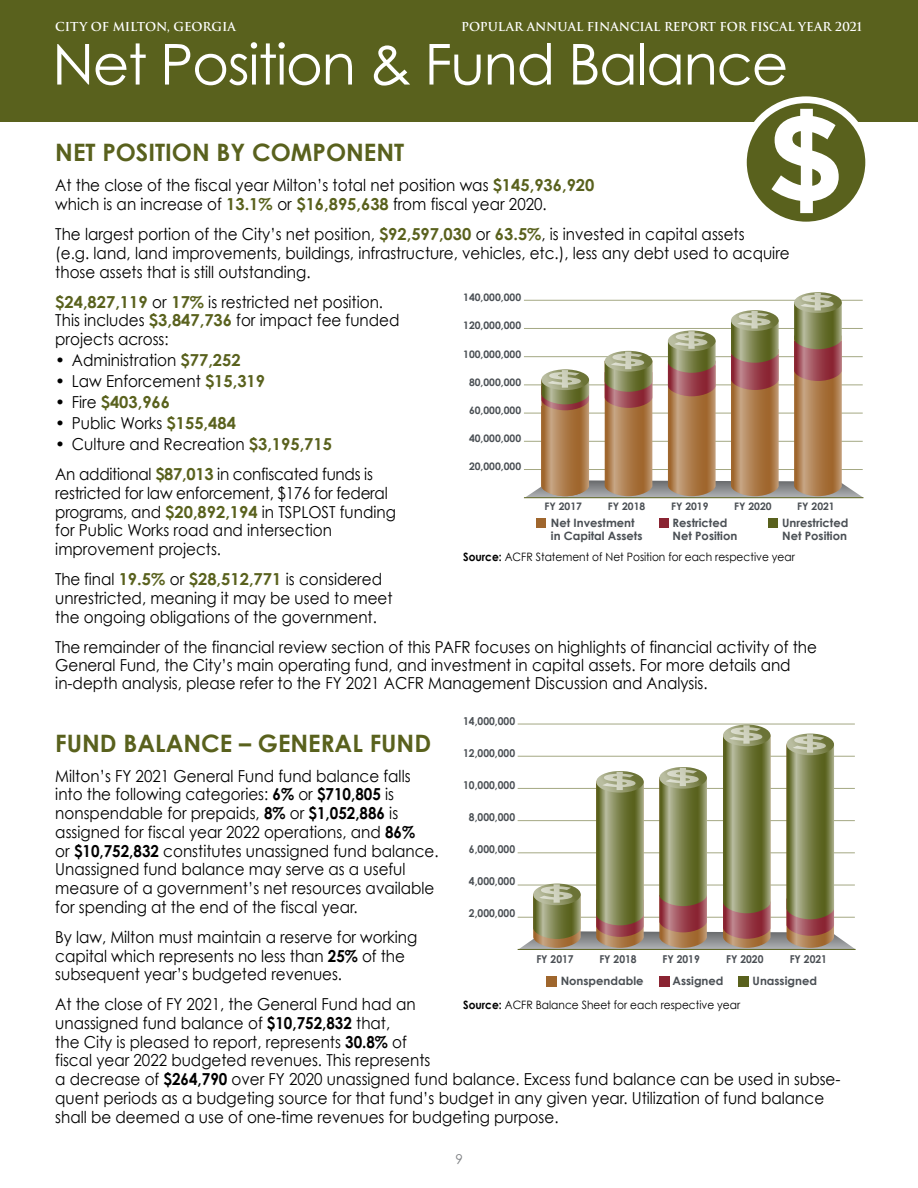
<style>
.page{position:relative;width:918px;height:1188px;background:#fff}
.page>*{position:absolute;margin:0;border:0;box-sizing:border-box;transform-origin:0 0}
.t1{font:56.4px "Century Gothic";letter-spacing:-.025em;color:#fff}
.t2{font:700 24px "Century Gothic";color:#59611d}
.t3{font:16.5px/18.8px "Century Gothic";color:#000;scale:.92 1}
.t4{font:16.5px/30px "Century Gothic";letter-spacing:-.02em;color:#000}
.t5{font:16.5px "Century Gothic";color:#000}
.t6{font:700 16.5px "Century Gothic";color:#59611d}
.t7{font:13.5px "Century Gothic";color:#808285}
.t8{font:600 12px "Trajan Pro 3";letter-spacing:-.005em;color:#fff}
.t9{font:700 11.55px "Century Gothic";color:#4a4f54}
.t10{font:11.55px "Century Gothic";color:#000;scale:.92 1}
.t11{font:700 10.8px "Century Gothic";color:#4a4f54;scale:.95 1}
.t12{font:700 10.35px "Century Gothic";color:#4a4f54}
.s1{font-weight:700;color:#59611d}
.s2{font-weight:400;color:#000}
.s3{font-weight:700}
</style>
<div class="page">
<div style="left:0;top:0;width:918px;height:121px;background:#59611d"></div>
<div style="left:536px;top:518px;width:10px;height:10px;background:#9f662d"></div>
<div style="left:659px;top:518px;width:10px;height:10px;background:#8a2432"></div>
<div style="left:768px;top:518px;width:10px;height:10px;background:#59611d"></div>
<hr style="left:524px;top:469px;width:339px;height:1px;background:#a4a883">
<hr style="left:524px;top:441px;width:339px;height:1px;background:#a4a883">
<hr style="left:524px;top:384px;width:339px;height:1px;background:#a4a883">
<hr style="left:524px;top:413px;width:339px;height:1px;background:#a4a883">
<hr style="left:524px;top:300px;width:339px;height:1px;background:#a4a883">
<hr style="left:524px;top:328px;width:339px;height:1px;background:#a4a883">
<hr style="left:524px;top:356px;width:339px;height:1px;background:#a4a883">
<hr style="left:524px;top:497px;width:339px;height:1px;background:#59611d">
<svg style="left:525px;top:292px;width:338px;height:206px"></svg>
<svg style="left:740px;top:96px;width:132px;height:126px"></svg>
<div style="left:546px;top:976px;width:10px;height:11px;background:#9f662d"></div>
<div style="left:659px;top:976px;width:10px;height:11px;background:#8a2432"></div>
<div style="left:738px;top:976px;width:11px;height:11px;background:#59611d"></div>
<hr style="left:518px;top:724px;width:337px;height:1px;background:#a4a883">
<hr style="left:518px;top:949px;width:338px;height:1px;background:#59611d">
<svg style="left:518px;top:725px;width:337px;height:224px"></svg>
<p class="t8" style="left:55px;top:17px;width:182px">CITY OF MILTON, GEORGIA</p>
<p class="t8" style="left:461px;top:17px;width:403px">POPULAR ANNUAL FINANCIAL REPORT FOR FISCAL YEAR 2021</p>
<h1 class="t1" style="left:52px;top:25px;width:738px">Net Position &amp; Fund Balance</h1>
<h2 class="t2" style="left:55px;top:134px;width:350px">NET POSITION BY COMPONENT</h2>
<p class="t3" style="left:55px;top:176px;width:587px">At the close of the fiscal year Milton’s total net position was <span class="s1">$145,936,920 </span>which is an increase of <span class="s1">13.1%</span> or <span class="s1">$16,895,638</span> from fiscal year 2020.</p>
<p class="t3" style="left:55px;top:224px;width:800px">The largest portion of the City’s net position, <span class="s1">$92,597,030</span> or <span class="s1">63.5%</span>, is invested in capital assets<br>(e.g. land, land improvements, buildings, infrastructure, vehicles, etc.), less any debt used to acquire those assets that is still outstanding.</p>
<p class="t3" style="left:55px;top:292px;width:376px"><span class="s1">$24,827,119</span> or <span class="s1">17%</span> is restricted net position.<br>This includes <span class="s1">$3,847,736</span> for impact fee funded projects across:</p>
<p class="t5" style="left:55px;top:349px;width:187px">• Administration <span class="s1">$77,252</span></p>
<p class="t5" style="left:55px;top:370px;width:211px">• Law Enforcement <span class="s1">$15,319</span></p>
<p class="t6" style="left:55px;top:390px;width:116px"><span class="s2">• Fire</span> $403,966</p>
<p class="t5" style="left:55px;top:412px;width:182px">• Public Works <span class="s1">$155,484</span></p>
<p class="t4" style="left:55px;top:429px;width:319px">• Culture and Recreation <span class="s1">$3,195,715<br></span>An additional <span class="s1">$87,013</span> in confiscated funds is</p>
<p class="t3" style="left:55px;top:483px;width:372px">restricted for law enforcement, $176 for federal programs, and <span class="s1">$20,892,194</span> in TSPLOST funding for Public Works road and intersection improvement projects.</p>
<p class="t3" style="left:55px;top:569px;width:368px">The final <span class="s1">19.5%</span> or <span class="s1">$28,512,771</span> is considered unrestricted, meaning it may be used to meet the ongoing obligations of the government.</p>
<p class="t3" style="left:55px;top:637px;width:829px;line-height:18px">The remainder of the financial review section of this PAFR focuses on highlights of financial activity of the<br>General Fund, the City’s main operating fund, and investment in capital assets. For more details and in-depth analysis, please refer to the FY 2021 ACFR Management Discussion and Analysis.</p>
<p class="t12" style="left:463px;top:290px;width:59px">140,000,000</p>
<p class="t12" style="left:463px;top:318px;width:59px">120,000,000</p>
<p class="t12" style="left:463px;top:346px;width:59px">100,000,000</p>
<p class="t12" style="left:469px;top:374px;width:54px">80,000,000</p>
<p class="t12" style="left:469px;top:402px;width:54px">60,000,000</p>
<p class="t12" style="left:469px;top:430px;width:54px">40,000,000</p>
<p class="t12" style="left:469px;top:458px;width:54px">20,000,000</p>
<p class="t12" style="left:545px;top:499px;width:39px">FY 2017</p>
<p class="t12" style="left:608px;top:499px;width:39px">FY 2018</p>
<p class="t12" style="left:671px;top:499px;width:39px">FY 2019</p>
<p class="t12" style="left:734px;top:499px;width:39px">FY 2020</p>
<p class="t12" style="left:797px;top:499px;width:39px">FY 2021</p>
<p class="t9" style="left:551px;top:514px;width:85px">Net Investment</p>
<p class="t9" style="left:673px;top:514px;width:56px">Restricted</p>
<p class="t9" style="left:782px;top:514px;width:68px">Unrestricted</p>
<p class="t9" style="left:551px;top:527px;width:93px">in Capital Assets</p>
<p class="t9" style="left:673px;top:527px;width:66px">Net Position</p>
<p class="t9" style="left:782px;top:527px;width:66px">Net Position</p>
<p class="t10" style="left:463px;top:548px;width:362px"><span class="s3">Source:</span> ACFR Statement of Net Position for each respective year</p>
<p class="t11" style="left:463px;top:713px;width:56px">14,000,000</p>
<p class="t11" style="left:463px;top:745px;width:56px">12,000,000</p>
<p class="t11" style="left:463px;top:777px;width:56px">10,000,000</p>
<p class="t11" style="left:469px;top:809px;width:50px">8,000,000</p>
<p class="t11" style="left:469px;top:841px;width:50px">6,000,000</p>
<p class="t11" style="left:469px;top:873px;width:50px">4,000,000</p>
<p class="t11" style="left:469px;top:905px;width:50px">2,000,000</p>
<h2 class="t2" style="left:55px;top:725px;width:377px">FUND BALANCE – GENERAL FUND</h2>
<p class="t3" style="left:55px;top:766px;width:418px">Milton’s FY 2021 General Fund fund balance falls into the following categories: <span class="s3">6%</span> or <span class="s3">$710,805</span> is nonspendable for prepaids, <span class="s3">8%</span> or <span class="s3">$1,052,886</span> is assigned for fiscal year 2022 operations, and <span class="s3">86%<br></span>or <span class="s3">$10,752,832</span> constitutes unassigned fund balance.<br>Unassigned fund balance may serve as a useful measure of a government’s net resources available for spending at the end of the fiscal year.</p>
<p class="t3" style="left:55px;top:927px;width:395px">By law, Milton must maintain a reserve for working capital which represents no less than <span class="s3">25%</span> of the subsequent year’s budgeted revenues.</p>
<p class="t3" style="left:55px;top:995px;width:855px">At the close of FY 2021, the General Fund had an<br>unassigned fund balance of <span class="s3">$10,752,832</span> that,<br>the City is pleased to report, represents <span class="s3">30.8%</span> of<br>fiscal year 2022 budgeted revenues. This represents<br>a decrease of <span class="s3">$264,790</span> over FY 2020 unassigned fund balance. Excess fund balance can be used in subse&shy;quent periods as a budgeting source for that fund’s budget in any given year. Utilization of fund balance shall be deemed a use of one-time revenues for budgeting purpose.</p>
<p class="t11" style="left:536px;top:951px;width:41px">FY 2017</p>
<p class="t11" style="left:599px;top:951px;width:41px">FY 2018</p>
<p class="t11" style="left:663px;top:951px;width:41px">FY 2019</p>
<p class="t11" style="left:726px;top:951px;width:41px">FY 2020</p>
<p class="t11" style="left:790px;top:951px;width:41px">FY 2021</p>
<p class="t9" style="left:561px;top:973px;width:84px">Nonspendable</p>
<p class="t9" style="left:673px;top:973px;width:52px">Assigned</p>
<p class="t9" style="left:753px;top:973px;width:66px">Unassigned</p>
<p class="t10" style="left:463px;top:997px;width:303px"><span class="s3">Source:</span> ACFR Balance Sheet for each respective year</p>
<p class="t7" style="left:456px;top:1149px;width:9px">9</p>
</div>
